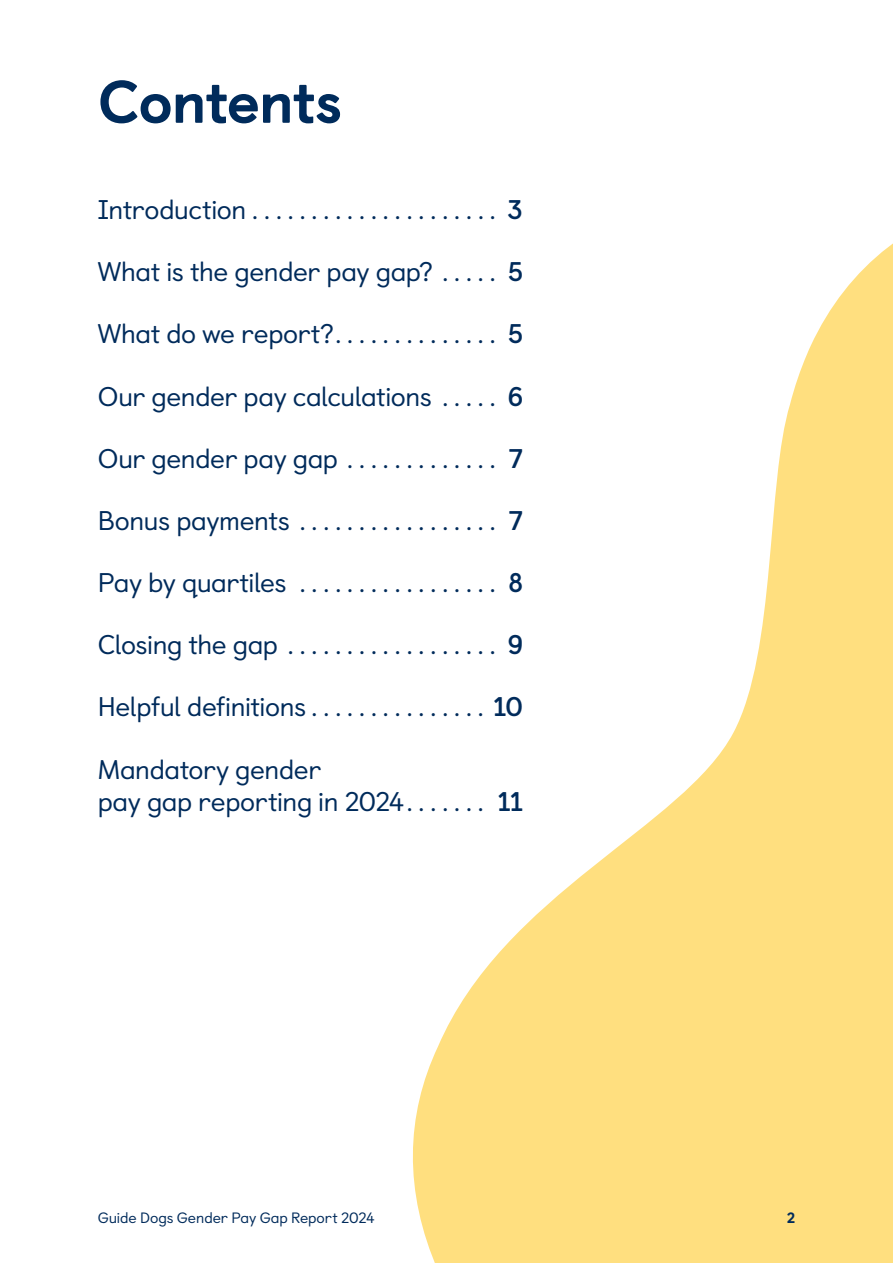
<style>
.page{position:relative;width:893px;height:1263px;background:#fff}
.page>*{position:absolute;margin:0;border:0;box-sizing:border-box;transform-origin:0 0}
.H2_Headings{font:800 60px "Castledown";letter-spacing:-.025em;color:#002b5b}
.t1{font:27px/32.4px "Castledown";letter-spacing:-.015em;color:#002b5b}
.t2{font:15px "Castledown";letter-spacing:-.005em;color:#002b5b}
.t3{font:800 15px "Castledown";color:#002b5b}
.s1{font-weight:700}
</style>
<div class="page">
<svg style="left:413px;top:243px;width:480px;height:1020px;fill:#ffdf7f"></svg>
<h2 class="H2_Headings" style="left:98px;top:53px;width:246px">Contents</h2>
<p class="t1" style="left:98px;top:191px;width:427px">Introduction . . . . . . . . . . . . . . . . . . . . <span class="s1">3</span></p>
<p class="t1" style="left:98px;top:253px;width:427px">What is the gender pay gap? . . . . <span class="s1">5</span></p>
<p class="t1" style="left:98px;top:315px;width:427px">What do we report? . . . . . . . . . . . . . <span class="s1">5</span></p>
<p class="t1" style="left:98px;top:377px;width:427px">Our gender pay calculations . . . . <span class="s1">6</span></p>
<p class="t1" style="left:98px;top:440px;width:427px">Our gender pay gap . . . . . . . . . . . . . <span class="s1">7</span></p>
<p class="t1" style="left:98px;top:502px;width:427px">Bonus payments . . . . . . . . . . . . . . . . . <span class="s1">7</span></p>
<p class="t1" style="left:98px;top:564px;width:427px">Pay by quartiles . . . . . . . . . . . . . . . . . <span class="s1">8</span></p>
<p class="t1" style="left:98px;top:626px;width:427px">Closing the gap . . . . . . . . . . . . . . . . . <span class="s1">9</span></p>
<p class="t1" style="left:98px;top:688px;width:427px">Helpful definitions . . . . . . . . . . . . . . <span class="s1">10</span></p>
<p class="t1" style="left:98px;top:750px;width:427px">Mandatory gender<br>pay gap reporting in 2024 . . . . . . . <span class="s1">11</span></p>
<p class="t2" style="left:98px;top:1205px;width:279px">Guide Dogs Gender Pay Gap Report 2024</p>
<p class="t3" style="left:787px;top:1205px;width:10px">2</p>
</div>
